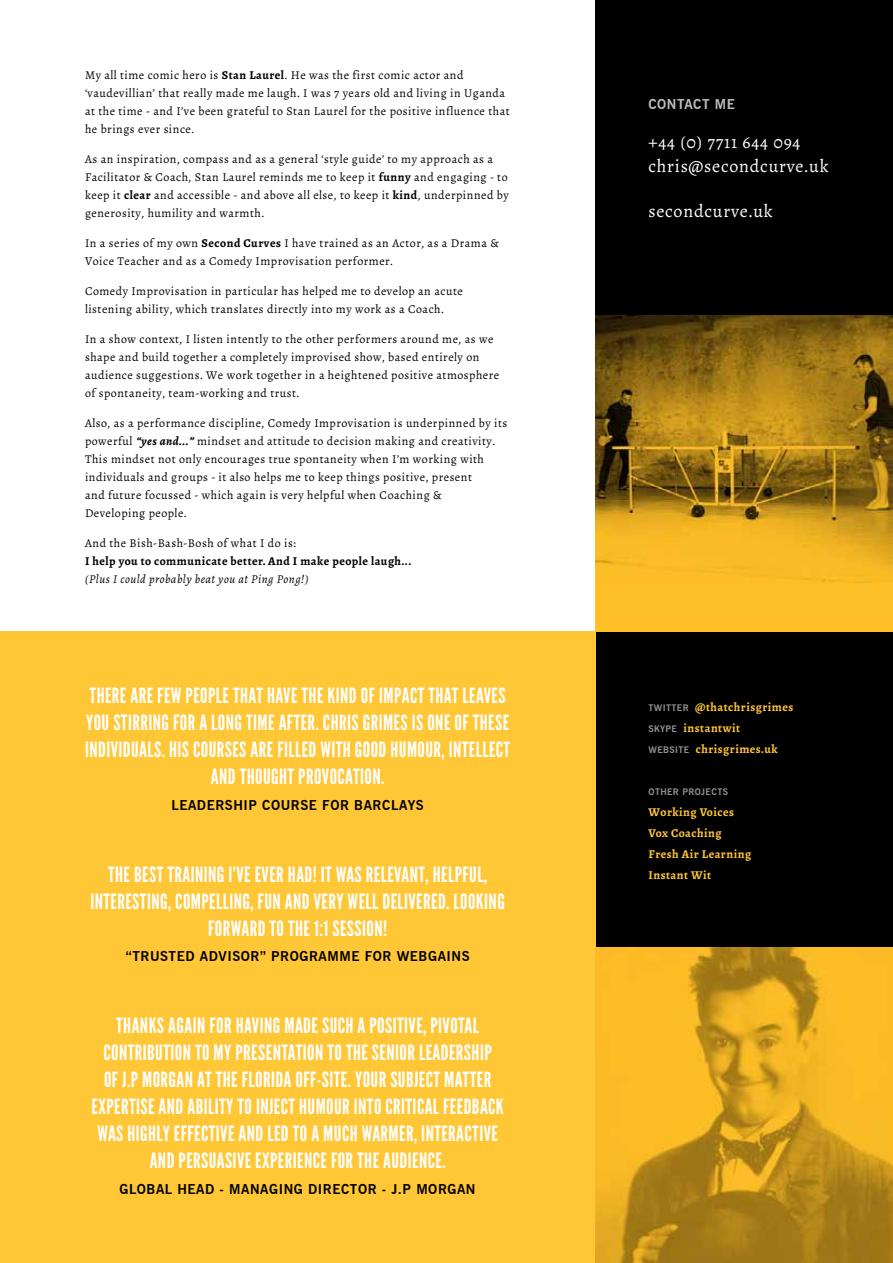
<style>
.page{position:relative;width:893px;height:1263px;background:#fff}
.page>*{position:absolute;margin:0;border:0;box-sizing:border-box;transform-origin:0 0}
.t1{font:21px/27px "League Gothic";letter-spacing:.02em;color:#fff;text-align:center}
.t2{font:18px/24px "Alegreya";letter-spacing:.04em;color:#fff}
.t3{font:700 13.5px "News Gothic BT";letter-spacing:.04em;color:#000}
.t4{font:700 13.5px "News Gothic BT";letter-spacing:.04em;color:#bcbec0}
.t5{font:12px/18px "Alegreya";letter-spacing:.04em;color:#000}
.t6{font:700 12px/21px "Alegreya";letter-spacing:.04em;color:#ffc635}
.t7{font:700 12px "Alegreya";letter-spacing:.04em;color:#000}
.t8{font:italic 12px "Alegreya";letter-spacing:.04em;color:#000}
.t9{font:700 9px "News Gothic BT";letter-spacing:.04em;color:#939598}
.s1{font-weight:700}
.s2{font-weight:700;font-style:italic}
.s3{font-family:"News Gothic BT";font-size:9px;color:#939598}
</style>
<div class="page">
<div style="left:595px;top:631px;width:298px;height:316px;background:#000"></div>
<div style="left:595px;top:0;width:298px;height:316px;background:#000"></div>
<div style="left:0;top:631px;width:595px;height:632px;background:#ffc635"></div>
<img style="left:595px;top:947px;width:298px;height:316px">
<img style="left:595px;top:316px;width:298px;height:315px">
<p class="t5" style="left:85px;top:66px;width:426px">My all time comic hero is <span class="s1">Stan Laurel</span>. He was the first comic actor and ‘vaudevillian’ that really made me laugh. I was 7 years old and living in Uganda at the time - and I’ve been grateful to Stan Laurel for the positive influence that he brings ever since.</p>
<p class="t5" style="left:85px;top:150px;width:425px">As an inspiration, compass and as a general ‘style guide’ to my approach as a Facilitator &amp; Coach, Stan Laurel reminds me to keep it <span class="s1">funny</span> and engaging - to keep it <span class="s1">clear</span> and accessible - and above all else, to keep it <span class="s1">kind</span>, underpinned by generosity, humility and warmth.</p>
<p class="t5" style="left:85px;top:234px;width:415px">In a series of my own <span class="s1">Second Curves</span> I have trained as an Actor, as a Drama &amp;<br>Voice Teacher and as a Comedy Improvisation performer.</p>
<p class="t5" style="left:85px;top:282px;width:379px">Comedy Improvisation in particular has helped me to develop an acute listening ability, which translates directly into my work as a Coach.</p>
<p class="t5" style="left:85px;top:330px;width:416px">In a show context, I listen intently to the other performers around me, as we shape and build together a completely improvised show, based entirely on audience suggestions. We work together in a heightened positive atmosphere of spontaneity, team-working and trust.</p>
<p class="t5" style="left:85px;top:414px;width:424px">Also, as a performance discipline, Comedy Improvisation is underpinned by its powerful <span class="s2">“yes and...”</span> mindset and attitude to decision making and creativity.<br>This mindset not only encourages true spontaneity when I’m working with individuals and groups - it also helps me to keep things positive, present<br>and future focussed - which again is very helpful when Coaching &amp;<br>Developing people.</p>
<p class="t5" style="left:85px;top:534px;width:213px">And the Bish-Bash-Bosh of what I do is:</p>
<p class="t7" style="left:85px;top:553px;width:328px">I help you to communicate better. And I make people laugh...</p>
<p class="t8" style="left:85px;top:571px;width:225px">(Plus I could probably beat you at Ping Pong!)</p>
<h1 class="t1" style="left:85px;top:683px;width:427px">THERE ARE FEW PEOPLE THAT HAVE THE KIND OF IMPACT THAT LEAVES YOU STIRRING FOR A LONG TIME AFTER. CHRIS GRIMES IS ONE OF THESE INDIVIDUALS. HIS COURSES ARE FILLED WITH GOOD HUMOUR, INTELLECT AND THOUGHT PROVOCATION.</h1>
<p class="t3" style="left:171px;top:797px;width:254px">LEADERSHIP COURSE FOR BARCLAYS</p>
<h1 class="t1" style="left:90px;top:861px;width:416px">THE BEST TRAINING I’VE EVER HAD! IT WAS RELEVANT, HELPFUL,<br>INTERESTING, COMPELLING, FUN AND VERY WELL DELIVERED. LOOKING<br>FORWARD TO THE 1:1 SESSION!</h1>
<p class="t3" style="left:126px;top:948px;width:345px">“TRUSTED ADVISOR” PROGRAMME FOR WEBGAINS</p>
<p class="t1" style="left:91px;top:1013px;width:414px">THANKS AGAIN FOR HAVING MADE SUCH A POSITIVE, PIVOTAL CONTRIBUTION TO MY PRESENTATION TO THE SENIOR LEADERSHIP<br>OF J.P MORGAN AT THE FLORIDA OFF-SITE. YOUR SUBJECT MATTER EXPERTISE AND ABILITY TO INJECT HUMOUR INTO CRITICAL FEEDBACK WAS HIGHLY EFFECTIVE AND LED TO A MUCH WARMER, INTERACTIVE AND PERSUASIVE EXPERIENCE FOR THE AUDIENCE.</p>
<p class="t3" style="left:120px;top:1181px;width:357px">GLOBAL HEAD - MANAGING DIRECTOR - J.P MORGAN</p>
<p class="t4" style="left:648px;top:96px;width:88px">CONTACT ME</p>
<h2 class="t2" style="left:649px;top:130px;width:182px">+44 (0) 7711 644 094 chris@secondcurve.uk</h2>
<h2 class="t2" style="left:649px;top:199px;width:126px">secondcurve.uk</h2>
<p class="t6" style="left:649px;top:697px;width:146px"><span class="s3">TWITTER</span> @thatchrisgrimes<br><span class="s3">SKYPE</span> instantwit<br><span class="s3">WEBSITE</span> chrisgrimes.uk</p>
<p class="t9" style="left:649px;top:787px;width:81px">OTHER PROJECTS</p>
<p class="t6" style="left:649px;top:802px;width:104px">Working Voices<br>Vox Coaching<br>Fresh Air Learning<br>Instant Wit</p>
</div>
